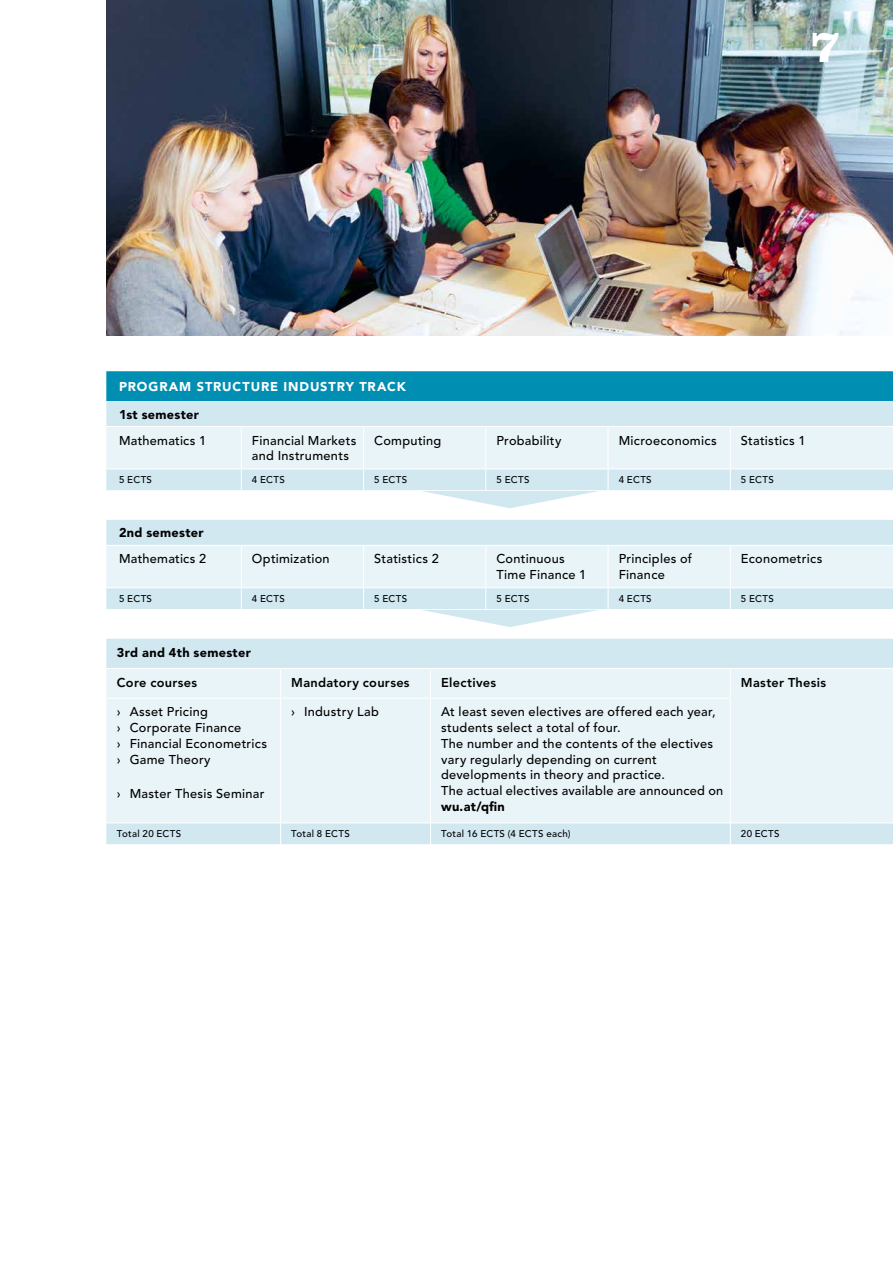
<style>
.page{position:relative;width:893px;height:1263px;background:#fff}
.page>*{position:absolute;margin:0;border:0;box-sizing:border-box;transform-origin:0 0}
.t1{font:700 48px "Clarendon LT Std";color:#fff}
.t2{font:500 12.75px/15.8px "Avenir LT Std";letter-spacing:.02em;color:#000}
.t3{font:900 12.75px "Avenir LT Std";letter-spacing:.02em;color:#000}
.t4{font:800 12.75px "Avenir LT Std";letter-spacing:.025em;color:#000}
.t5{font:900 12.75px "Avenir LT Std";letter-spacing:.07em;color:#fff}
.t6{font:500 9.75px "Avenir LT Std";letter-spacing:.035em;color:#000}
</style>
<div class="page">
<img style="left:106px;top:0;width:787px;height:336px">
<div style="left:106px;top:371px;width:787px;height:30px;background:#008fb3"></div>
<div style="left:106px;top:401px;width:787px;height:25px;background:#d1e8f1"></div>
<div style="left:106px;top:520px;width:787px;height:25px;background:#d1e8f1"></div>
<div style="left:106px;top:639px;width:787px;height:205px;background:#d1e8f1"></div>
<div style="left:106px;top:669px;width:787px;height:153px;background:#e8f4f8"></div>
<hr style="left:106px;top:668px;width:175px;height:1px;background:#fff">
<hr style="left:281px;top:668px;width:150px;height:1px;background:#fff">
<hr style="left:431px;top:668px;width:299px;height:1px;background:#fff">
<hr style="left:730px;top:668px;width:126px;height:1px;background:#fff">
<hr style="left:856px;top:668px;width:37px;height:1px;background:#fff">
<svg style="left:280px;top:669px;width:1px;height:29px"></svg>
<svg style="left:430px;top:669px;width:1px;height:29px"></svg>
<hr style="left:106px;top:698px;width:175px;height:1px;background:#fff">
<hr style="left:281px;top:698px;width:150px;height:1px;background:#fff">
<hr style="left:280px;top:699px;width:1px;height:123px;background:#fff">
<hr style="left:431px;top:698px;width:300px;height:1px;background:#fff">
<hr style="left:430px;top:699px;width:1px;height:123px;background:#fff">
<hr style="left:106px;top:822px;width:175px;height:1px;background:#fff">
<hr style="left:281px;top:822px;width:150px;height:1px;background:#fff">
<svg style="left:280px;top:823px;width:1px;height:21px"></svg>
<hr style="left:431px;top:822px;width:299px;height:1px;background:#fff">
<svg style="left:430px;top:823px;width:1px;height:21px"></svg>
<hr style="left:730px;top:822px;width:126px;height:1px;background:#fff">
<hr style="left:856px;top:822px;width:37px;height:1px;background:#fff">
<svg style="left:730px;top:669px;width:1px;height:29px"></svg>
<hr style="left:730px;top:699px;width:1px;height:123px;background:#fff">
<svg style="left:730px;top:823px;width:1px;height:21px"></svg>
<svg style="left:106px;top:427px;width:787px;height:81px"></svg>
<svg style="left:106px;top:546px;width:787px;height:81px"></svg>
<h1 class="t1" style="left:810px;top:16px;width:31px">7</h1>
<p class="t5" style="left:119px;top:379px;width:288px">PROGRAM STRUCTURE INDUSTRY TRACK</p>
<p class="t3" style="left:119px;top:406px;width:81px">1st semester</p>
<p class="t2" style="left:119px;top:433px;width:89px">Mathematics 1</p>
<p class="t2" style="left:252px;top:433px;width:106px">Financial Markets and Instruments</p>
<p class="t2" style="left:374px;top:433px;width:69px">Computing</p>
<p class="t2" style="left:496px;top:433px;width:67px">Probability</p>
<p class="t2" style="left:619px;top:433px;width:100px">Microeconomics</p>
<p class="t2" style="left:741px;top:433px;width:66px">Statistics 1</p>
<p class="t6" style="left:119px;top:474px;width:34px">5 ECTS</p>
<p class="t6" style="left:252px;top:474px;width:34px">4 ECTS</p>
<p class="t6" style="left:374px;top:474px;width:34px">5 ECTS</p>
<p class="t6" style="left:496px;top:474px;width:34px">5 ECTS</p>
<p class="t6" style="left:619px;top:474px;width:34px">4 ECTS</p>
<p class="t6" style="left:741px;top:474px;width:34px">5 ECTS</p>
<p class="t3" style="left:119px;top:525px;width:86px">2nd semester</p>
<p class="t2" style="left:119px;top:551px;width:89px">Mathematics 2</p>
<p class="t2" style="left:252px;top:551px;width:79px">Optimization</p>
<p class="t2" style="left:374px;top:551px;width:66px">Statistics 2</p>
<p class="t2" style="left:496px;top:551px;width:91px">Continuous<br>Time Finance 1</p>
<p class="t2" style="left:619px;top:551px;width:75px">Principles of<br>Finance</p>
<p class="t2" style="left:741px;top:551px;width:83px">Econometrics</p>
<p class="t6" style="left:119px;top:593px;width:34px">5 ECTS</p>
<p class="t6" style="left:252px;top:593px;width:34px">4 ECTS</p>
<p class="t6" style="left:374px;top:593px;width:34px">5 ECTS</p>
<p class="t6" style="left:496px;top:593px;width:34px">5 ECTS</p>
<p class="t6" style="left:619px;top:593px;width:34px">4 ECTS</p>
<p class="t6" style="left:741px;top:593px;width:34px">5 ECTS</p>
<p class="t3" style="left:117px;top:645px;width:135px">3rd and 4th semester</p>
<p class="t4" style="left:117px;top:675px;width:82px">Core courses</p>
<p class="t4" style="left:291px;top:675px;width:120px">Mandatory courses</p>
<p class="t4" style="left:441px;top:675px;width:56px">Electives</p>
<p class="t4" style="left:741px;top:675px;width:87px">Master Thesis</p>
<p class="t2" style="left:117px;top:704px;width:152px">› Asset Pricing<br>› Corporate Finance<br>› Financial Econometrics › Game Theory</p>
<p class="t2" style="left:117px;top:786px;width:149px">› Master Thesis Seminar</p>
<p class="t2" style="left:291px;top:704px;width:89px">› Industry Lab</p>
<p class="t2" style="left:441px;top:704px;width:284px">At least seven electives are offered each year, students select a total of four.<br>The number and the contents of the electives vary regularly depending on current developments in theory and practice.<br>The actual electives available are announced on</p>
<p class="t3" style="left:441px;top:799px;width:65px">wu.at/qfin</p>
<p class="t6" style="left:117px;top:828px;width:66px">Total 20 ECTS</p>
<p class="t6" style="left:291px;top:828px;width:60px">Total 8 ECTS</p>
<p class="t6" style="left:441px;top:828px;width:131px">Total 16 ECTS (4 ECTS each)</p>
<p class="t6" style="left:741px;top:828px;width:40px">20 ECTS</p>
</div>
